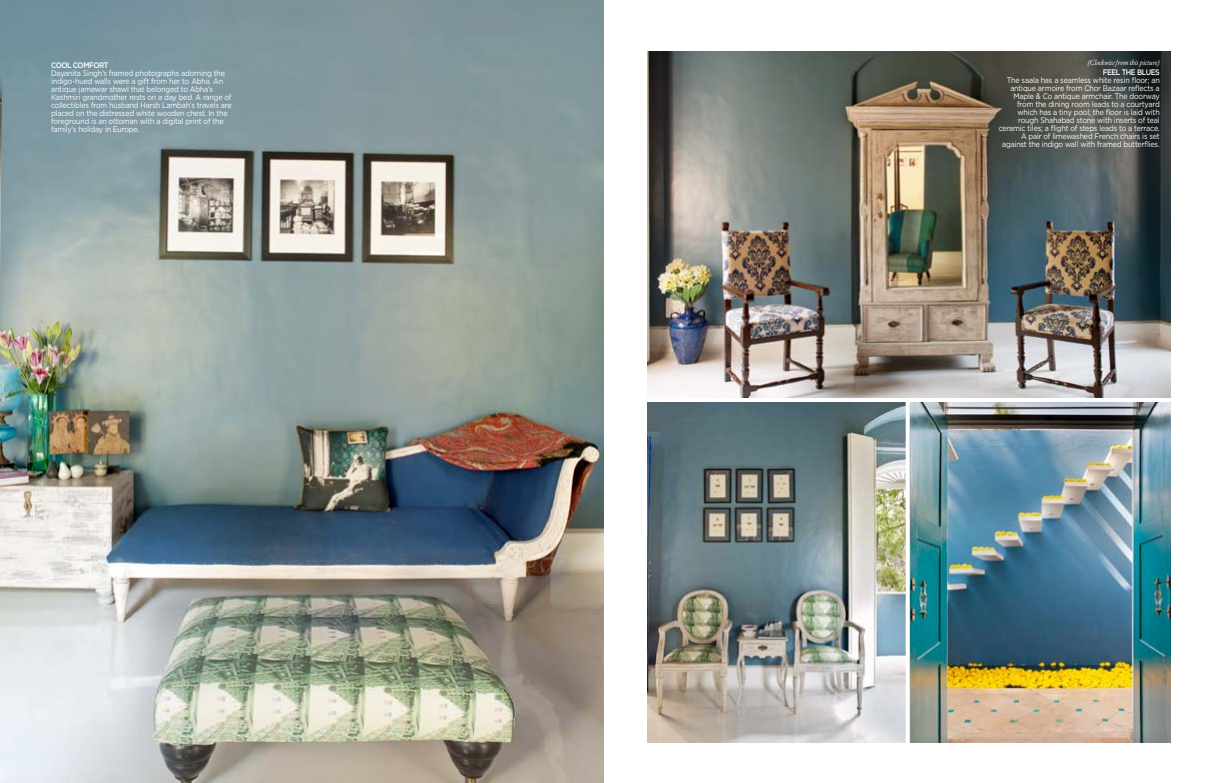
<style>
.page{position:relative;width:1208px;height:783px;background:#fff}
.page>*{position:absolute;margin:0;border:0;box-sizing:border-box;transform-origin:0 0}
.t1{font:8px/8px "Gotham";letter-spacing:-.025em;color:#fff;scale:.9 1}
.t2{font:italic 8px "Garamond FB Text";letter-spacing:-.015em;color:#fff}
.t3{font:500 8px "Gotham";letter-spacing:-.06em;color:#fff;scale:.9 1}
</style>
<div class="page">
<img style="left:0;top:0;width:604px;height:782px">
<img style="left:647px;top:51px;width:524px;height:347px">
<img style="left:647px;top:403px;width:524px;height:340px">
<div style="left:638px;top:398px;width:271px;height:360px;border:4px solid #fff"></div>
<div style="left:906px;top:398px;width:271px;height:360px;border:4px solid #fff"></div>
<div style="left:604px;top:0;width:42px;height:782px;background:#fff"></div>
<div style="left:1171px;top:0;width:37px;height:782px;background:#fff"></div>
<div style="left:604px;top:743px;width:604px;height:39px;background:#fff"></div>
<p class="t3" style="left:51px;top:60px;width:65px">COOL COMFORT</p>
<p class="t1" style="left:51px;top:69px;width:202px">Dayanita Singh’s framed photographs adorning the indigo-hued walls were a gift from her to Abha. An antique jamewar shawl that belonged to Abha’s Kashmiri grandmother rests on a day bed. A range of collectibles from husband Harsh Lambah’s travels are placed on the distressed white wooden chest. In the foreground is an ottoman with a digital print of the family’s holiday in Europe.</p>
<p class="t2" style="left:1087px;top:58px;width:74px">(Clockwise from this picture)</p>
<p class="t3" style="left:1102px;top:67px;width:65px">FEEL THE BLUES</p>
<p class="t1" style="left:998px;top:76px;width:180px;text-align:right">The saala has a seamless white resin floor; an antique armoire from Chor Bazaar reflects a Maple &amp; Co antique armchair. The doorway from the dining room leads to a courtyard which has a tiny pool; the floor is laid with rough Shahabad stone with inserts of teal ceramic tiles; a flight of steps leads to a terrace.<br>A pair of limewashed French chairs is set against the indigo wall with framed butterflies.</p>
</div>
